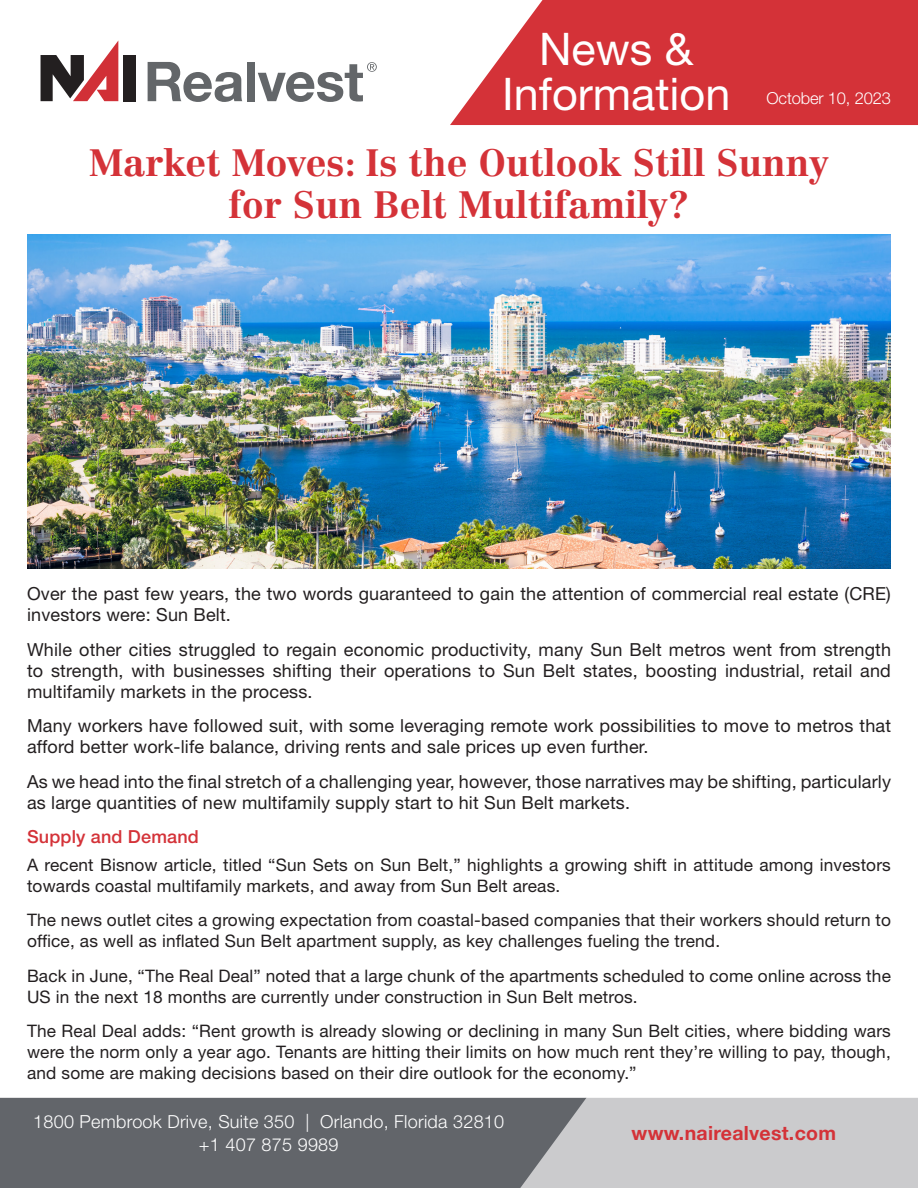
<style>
.page{position:relative;width:918px;height:1188px;background:#fff}
.page>*{position:absolute;margin:0;border:0;box-sizing:border-box;transform-origin:0 0}
.t1{font:45px/45px "Helvetica Neue LT Std";color:#fff;text-align:center}
.t2{font:700 37.5px/42px "Centennial LT Std";color:#d43238;text-align:center}
.t3{font:700 19.5px "Helvetica Neue";letter-spacing:.015em;color:#d43238}
.t4{font:18px/21px "Helvetica Neue LT Std";letter-spacing:.01em;color:#231f20}
.t5{font:300 18px/22.5px "Helvetica Neue LT Std";letter-spacing:.015em;color:#fff;text-align:center}
.t6{font:500 18px "Helvetica Neue LT Std";letter-spacing:.01em;color:#d43238}
.t7{font:17.25px/21px "Helvetica Neue LT Std";letter-spacing:.01em;color:#231f20}
.t8{font:300 16.5px "Helvetica Neue LT Std";letter-spacing:-.01em;color:#fff}
</style>
<div class="page">
<div style="left:586px;top:1098px;width:332px;height:90px;background:#cbcbcd"></div>
<div style="left:0;top:1098px;width:586px;height:90px;background:#62656a"></div>
<svg style="left:450px;top:0;width:468px;height:125px;background:#d8464b"></svg>
<div style="left:123px;top:55px;width:12px;height:46px;background:#231f20"></div>
<svg style="left:41px;top:41px;width:77px;height:60px"></svg>
<svg style="left:148px;top:62px;width:94px;height:40px"></svg>
<div style="left:247px;top:62px;width:8px;height:39px;background:#636669"></div>
<svg style="left:258px;top:62px;width:119px;height:40px"></svg>
<img style="left:27px;top:235px;width:864px;height:333px">
<h1 class="t1" style="left:502px;top:26px;width:230px">News &amp;<br>Information</h1>
<p class="t8" style="left:767px;top:88px;width:126px">October 10, 2023</p>
<p class="t2" style="left:89px;top:142px;width:741px">Market Moves: Is the Outlook Still Sunny for Sun Belt Multifamily?</p>
<p class="t4" style="left:27px;top:583px;width:865px">Over the past few years, the two words guaranteed to gain the attention of commercial real estate (CRE) investors were: Sun Belt.</p>
<p class="t4" style="left:27px;top:639px;width:866px;text-align:justify">While other cities struggled to regain economic productivity, many Sun Belt metros went from strength to strength, with businesses shifting their operations to Sun Belt states, boosting industrial, retail and multifamily markets in the process.</p>
<p class="t4" style="left:27px;top:715px;width:866px">Many workers have followed suit, with some leveraging remote work possibilities to move to metros that afford better work-life balance, driving rents and sale prices up even further.</p>
<p class="t4" style="left:27px;top:771px;width:866px">As we head into the final stretch of a challenging year, however, those narratives may be shifting, particularly as large quantities of new multifamily supply start to hit Sun Belt markets.</p>
<p class="t6" style="left:27px;top:826px;width:173px">Supply and Demand</p>
<p class="t7" style="left:27px;top:854px;width:865px">A recent Bisnow article, titled “Sun Sets on Sun Belt,” highlights a growing shift in attitude among investors towards coastal multifamily markets, and away from Sun Belt areas.</p>
<p class="t7" style="left:27px;top:910px;width:866px">The news outlet cites a growing expectation from coastal-based companies that their workers should return to office, as well as inflated Sun Belt apartment supply, as key challenges fueling the trend.</p>
<p class="t7" style="left:27px;top:965px;width:865px">Back in June, “The Real Deal” noted that a large chunk of the apartments scheduled to come online across the<br>US in the next 18 months are currently under construction in Sun Belt metros.</p>
<p class="t7" style="left:27px;top:1021px;width:865px;text-align:justify">The Real Deal adds: “Rent growth is already slowing or declining in many Sun Belt cities, where bidding wars were the norm only a year ago. Tenants are hitting their limits on how much rent they’re willing to pay, though, and some are making decisions based on their dire outlook for the economy.”</p>
<p class="t5" style="left:33px;top:1110px;width:473px">1800 Pembrook Drive, Suite 350 | Orlando, Florida 32810 +1 407 875 9989</p>
<p class="t3" style="left:632px;top:1118px;width:206px">www.nairealvest.com</p>
</div>
